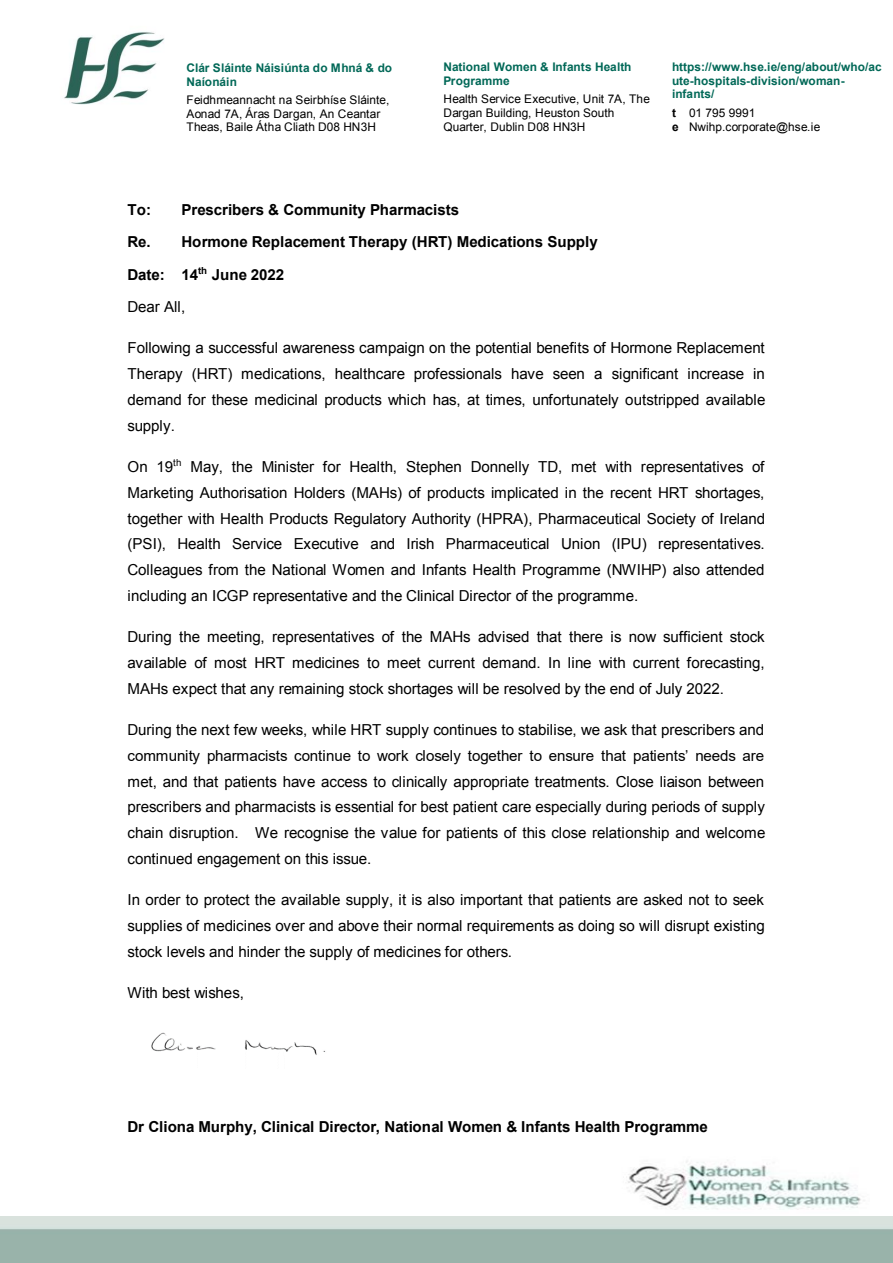
<style>
.page{position:relative;width:893px;height:1263px;background:#fff}
.page>*{position:absolute;margin:0;border:0;box-sizing:border-box;transform-origin:0 0}
.t1{font:15.15px/25.8px "Arial";letter-spacing:-.01em;color:#000;text-align:justify}
.t2{font:700 15.15px/32.4px "Arial";letter-spacing:-.01em;color:#000}
.t3{font:11.85px/13.6px "Arial";letter-spacing:.005em;color:#000}
.t4{font:700 11.85px/13.8px "Arial";letter-spacing:-.005em;color:#016857}
.s1{font-weight:700}
.s2{font-weight:400}
</style>
<div class="page">
<img style="left:64px;top:32px;width:101px;height:73px">
<img style="left:628px;top:1161px;width:237px;height:49px">
<img style="left:151px;top:1032px;width:174px;height:23px">
<p class="t4" style="left:187px;top:61px;width:207px">Clár Sláinte Náisiúnta do Mhná &amp; do<br>Naíonáin</p>
<p class="t3" style="left:187px;top:93px;width:204px">Feidhmeannacht na Seirbhíse Sláinte,<br>Aonad 7A, Áras Dargan, An Ceantar<br>Theas, Baile Átha Cliath D08 HN3H</p>
<p class="t4" style="left:443px;top:60px;width:190px">National Women &amp; Infants Health<br>Programme</p>
<p class="t3" style="left:443px;top:92px;width:208px">Health Service Executive, Unit 7A, The<br>Dargan Building, Heuston South<br>Quarter, Dublin D08 HN3H</p>
<p class="t4" style="left:672px;top:60px;width:211px">https://www.hse.ie/eng/about/who/ac ute-hospitals-division/woman&shy;infants/</p>
<p class="t3" style="left:672px;top:106px;width:150px;line-height:14.1px"><span class="s1">t</span> 01 795 9991<br><span class="s1">e</span> Nwihp.corporate@hse.ie</p>
<p class="t2" style="left:127px;top:194px;width:472px;text-indent:54px">Prescribers &amp; Community Pharmacists<br>Re. Hormone Replacement Therapy (HRT) Medications Supply<br>Date: 14<sup>th</sup> June 2022<br><span class="s2">Dear All,</span></p>
<p class="t1" style="left:127px;top:335px;width:639px">Following a successful awareness campaign on the potential benefits of Hormone Replacement Therapy (HRT) medications, healthcare professionals have seen a significant increase in demand for these medicinal products which has, at times, unfortunately outstripped available supply.</p>
<p class="t1" style="left:127px;top:454px;width:639px">On 19<sup>th</sup> May, the Minister for Health, Stephen Donnelly TD, met with representatives of Marketing Authorisation Holders (MAHs) of products implicated in the recent HRT shortages, together with Health Products Regulatory Authority (HPRA), Pharmaceutical Society of Ireland (PSI), Health Service Executive and Irish Pharmaceutical Union (IPU) representatives.<br>Colleagues from the National Women and Infants Health Programme (NWIHP) also attended including an ICGP representative and the Clinical Director of the programme.</p>
<p class="t1" style="left:127px;top:624px;width:639px">During the meeting, representatives of the MAHs advised that there is now sufficient stock available of most HRT medicines to meet current demand. In line with current forecasting, MAHs expect that any remaining stock shortages will be resolved by the end of July 2022.</p>
<p class="t1" style="left:128px;top:717px;width:639px">During the next few weeks, while HRT supply continues to stabilise, we ask that prescribers and community pharmacists continue to work closely together to ensure that patients’ needs are met, and that patients have access to clinically appropriate treatments. Close liaison between prescribers and pharmacists is essential for best patient care especially during periods of supply chain disruption. We recognise the value for patients of this close relationship and welcome continued engagement on this issue.</p>
<p class="t1" style="left:128px;top:887px;width:639px">In order to protect the available supply, it is also important that patients are asked not to seek supplies of medicines over and above their normal requirements as doing so will disrupt existing stock levels and hinder the supply of medicines for others.</p>
<p class="t1" style="left:127px;top:979px;width:118px">With best wishes,</p>
<p class="t2" style="left:127px;top:194px;width:25px">To:</p>
<p class="t2" style="left:127px;top:1111px;width:582px">Dr Cliona Murphy, Clinical Director, National Women &amp; Infants Health Programme</p>
</div>
